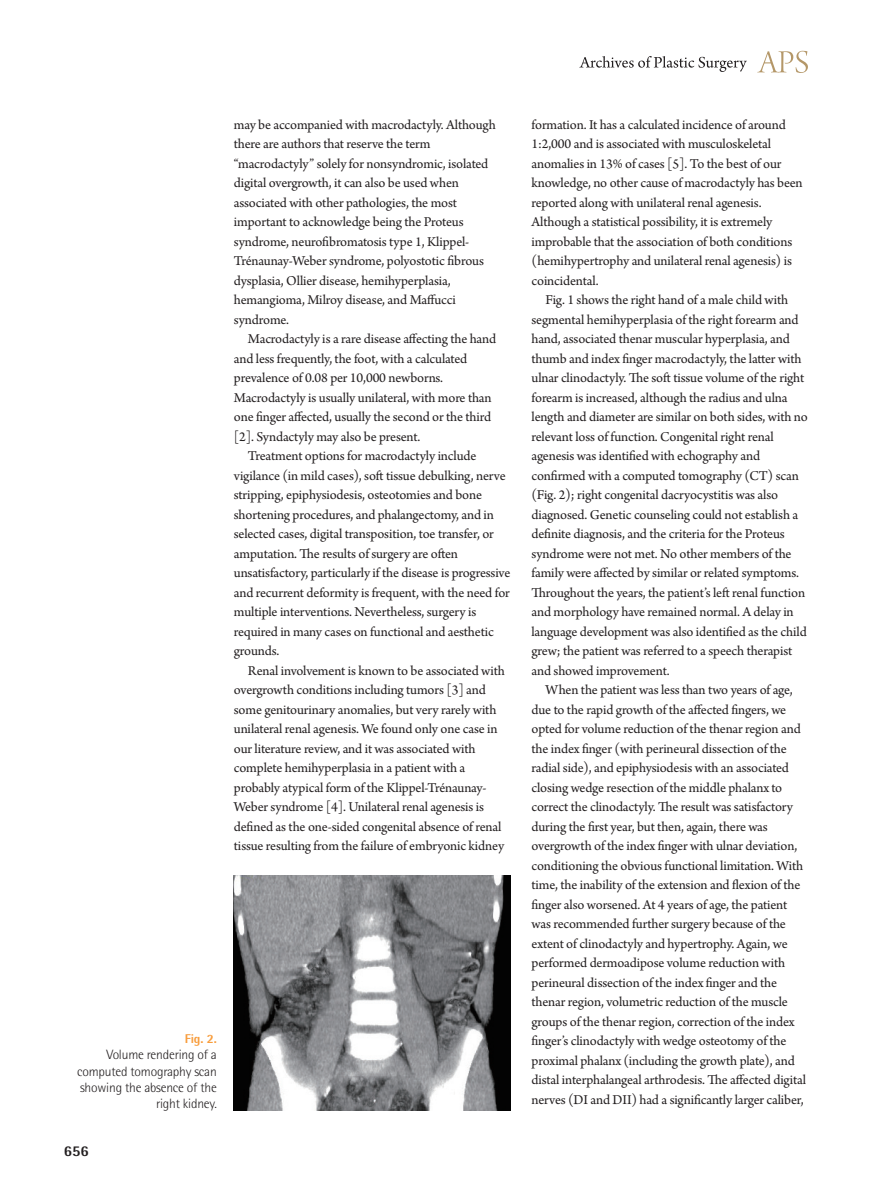
<style>
.page{position:relative;width:893px;height:1191px;background:#fff}
.page>*{position:absolute;margin:0;border:0;box-sizing:border-box;transform-origin:0 0}
.t1{font:800 15px "Rotis Semi Sans Std";color:#231f20}
.본문{font:14.25px/19.5px "Arno Pro";letter-spacing:-.01em;color:#231f20}
.표_그림_설명{font:300 13.5px/16.2px "Rotis Semi Sans Std";letter-spacing:-.015em;color:#231f20;text-align:right}
.표_그림_설명-2{font:800 12.75px "Rotis Semi Sans Std";color:#f89d3d}
</style>
<div class="page">
<svg style="left:757px;top:51px;width:51px;height:22px"></svg>
<svg style="left:579px;top:56px;width:168px;height:16px"></svg>
<img style="left:234px;top:875px;width:276px;height:235px">
<p class="본문" style="left:234px;top:115px;width:263px">may be accompanied with macrodactyly. Although there are authors that reserve the term “macrodactyly” solely for nonsyndromic, isolated digital overgrowth, it can also be used when associated with other pathologies, the most important to acknowledge being the Proteus syndrome, neurofibromatosis type 1, Klippel-Trénaunay-Weber syndrome, polyostotic fibrous dysplasia, Ollier disease, hemihyperplasia, hemangioma, Milroy disease, and Maffucci syndrome.</p>
<p class="본문" style="left:234px;top:330px;width:264px;text-indent:14px">Macrodactyly is a rare disease affecting the hand and less frequently, the foot, with a calculated prevalence of 0.08 per 10,000 newborns.<br>Macrodactyly is usually unilateral, with more than one finger affected, usually the second or the third [2]. Syndactyly may also be present.</p>
<p class="본문" style="left:234px;top:447px;width:278px;text-indent:14px">Treatment options for macrodactyly include vigilance (in mild cases), soft tissue debulking, nerve stripping, epiphysiodesis, osteotomies and bone shortening procedures, and phalangectomy, and in selected cases, digital transposition, toe transfer, or amputation. The results of surgery are often unsatisfactory, particularly if the disease is progressive and recurrent deformity is frequent, with the need for multiple interventions. Nevertheless, surgery is required in many cases on functional and aesthetic grounds.</p>
<p class="본문" style="left:234px;top:661px;width:272px;text-indent:14px">Renal involvement is known to be associated with overgrowth conditions including tumors [3] and some genitourinary anomalies, but very rarely with unilateral renal agenesis. We found only one case in our literature review, and it was associated with complete hemihyperplasia in a patient with a probably atypical form of the Klippel-Trénaunay-Weber syndrome [4]. Unilateral renal agenesis is defined as the one-sided congenital absence of renal tissue resulting from the failure of embryonic kidney</p>
<p class="표_그림_설명-2" style="left:185px;top:1030px;width:33px">Fig. 2.</p>
<p class="표_그림_설명" style="left:77px;top:1046px;width:141px">Volume rendering of a computed tomography scan showing the absence of the right kidney.</p>
<p class="t1" style="left:64px;top:1141px;width:27px">656</p>
<p class="본문" style="left:531px;top:115px;width:273px">formation. It has a calculated incidence of around 1:2,000 and is associated with musculoskeletal anomalies in 13% of cases [5]. To the best of our knowledge, no other cause of macrodactyly has been reported along with unilateral renal agenesis.<br>Although a statistical possibility, it is extremely improbable that the association of both conditions (hemihypertrophy and unilateral renal agenesis) is coincidental.</p>
<p class="본문" style="left:531px;top:291px;width:278px;text-indent:14px">Fig. 1 shows the right hand of a male child with segmental hemihyperplasia of the right forearm and hand, associated thenar muscular hyperplasia, and thumb and index finger macrodactyly, the latter with ulnar clinodactyly. The soft tissue volume of the right forearm is increased, although the radius and ulna length and diameter are similar on both sides, with no relevant loss of function. Congenital right renal agenesis was identified with echography and confirmed with a computed tomography (CT) scan (Fig. 2); right congenital dacryocystitis was also diagnosed. Genetic counseling could not establish a definite diagnosis, and the criteria for the Proteus syndrome were not met. No other members of the family were affected by similar or related symptoms.<br>Throughout the years, the patient’s left renal function and morphology have remained normal. A delay in language development was also identified as the child grew; the patient was referred to a speech therapist and showed improvement.</p>
<p class="본문" style="left:531px;top:681px;width:276px;text-indent:14px">When the patient was less than two years of age, due to the rapid growth of the affected fingers, we opted for volume reduction of the thenar region and the index finger (with perineural dissection of the radial side), and epiphysiodesis with an associated closing wedge resection of the middle phalanx to correct the clinodactyly. The result was satisfactory during the first year, but then, again, there was overgrowth of the index finger with ulnar deviation, conditioning the obvious functional limitation. With time, the inability of the extension and flexion of the finger also worsened. At 4 years of age, the patient was recommended further surgery because of the extent of clinodactyly and hypertrophy. Again, we performed dermoadipose volume reduction with perineural dissection of the index finger and the thenar region, volumetric reduction of the muscle groups of the thenar region, correction of the index finger’s clinodactyly with wedge osteotomy of the proximal phalanx (including the growth plate), and distal interphalangeal arthrodesis. The affected digital nerves (DI and DII) had a significantly larger caliber,</p>
</div>
